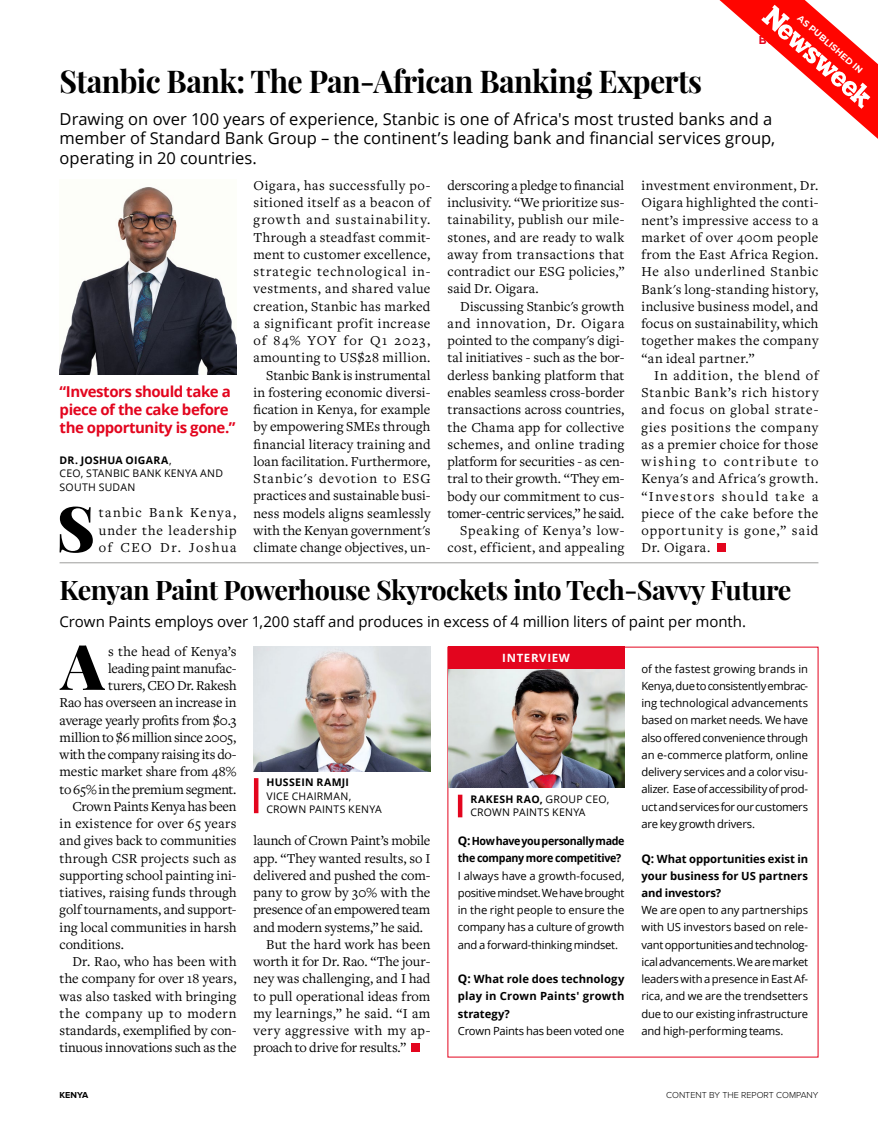
<style>
.page{position:relative;width:878px;height:1134px;background:#fff}
.page>*{position:absolute;margin:0;border:0;box-sizing:border-box;transform-origin:0 0}
.t1{font:900 62.85px "Playfair Display";color:#000}
.t2{font:700 31.5px "Playfair Display";letter-spacing:-.02em;color:#000;scale:.96 1}
.t3{font:700 27px "Playfair Display";letter-spacing:-.02em;color:#000}
.t4{font:16.5px/19.5px "Open Sans";color:#000}
.t5{font:15px "Open Sans";letter-spacing:-.005em;color:#000}
.t6{font:700 15px/18px "Open Sans";letter-spacing:-.03em;color:#e3051e}
.t7{font:14.25px/17.2px "Freight Text Pro";letter-spacing:.01em;color:#000;text-align:justify}
.t8{font:14.25px "Freight Text Pro";letter-spacing:-.015em;color:#000}
.t9{font:14.25px "Freight Text Pro";letter-spacing:-.01em;color:#000}
.t10{font:14.25px "Freight Text Pro";letter-spacing:-.02em;color:#000}
.t11{font:14.25px "Freight Text Pro";letter-spacing:-.025em;color:#000}
.t12{font:14.25px "Freight Text Pro";letter-spacing:.03em;color:#000}
.t13{font:14.25px "Freight Text Pro";letter-spacing:.04em;color:#000}
.t14{font:700 11.4px "Open Sans";letter-spacing:.06em;color:#fff}
.t15{font:11.25px/17.2px "Open Sans";letter-spacing:-.02em;color:#000;text-align:justify}
.t16{font:700 11.25px/17.2px "Open Sans";color:#000;text-align:justify}
.t17{font:700 11.25px/17.2px "Open Sans";letter-spacing:-.03em;color:#000;scale:.95 1}
.t18{font:10.5px/13.5px "Open Sans";letter-spacing:.025em;color:#000}
.t19{font:700 10.5px "Open Sans";letter-spacing:.03em;color:#000}
.t20{font:300 9px "Proxima Nova";color:#000}
.t21{font:700 9px "Proxima Nova";color:#000}
.t22{font:700 8.7px "Montserrat";color:#fff}
.s1{font-weight:700}
.s2{font-size:12px}
</style>
<div class="page">
<hr style="left:60px;top:563px;width:758px;height:1px;background:#9d9d9c">
<div style="left:717px;top:543px;width:9px;height:9px;background:#e3051e"></div>
<img style="left:60px;top:187px;width:176px;height:187px">
<div style="left:411px;top:1044px;width:9px;height:8px;background:#e3051e"></div>
<img style="left:448px;top:669px;width:176px;height:118px">
<div style="left:447px;top:646px;width:177px;height:23px;background:#e3051e"></div>
<hr style="left:458px;top:795px;width:4px;height:22px;background:#e3051e">
<img style="left:254px;top:647px;width:176px;height:125px">
<hr style="left:254px;top:778px;width:4px;height:35px;background:#e3051e">
<svg style="left:719px;top:0;width:159px;height:139px"></svg>
<h2 class="t2" style="left:60px;top:61px;width:671px">Stanbic Bank: The Pan-African Banking Experts</h2>
<p class="t4" style="left:60px;top:109px;width:717px">Drawing on over 100 years of experience, Stanbic is one of Africa's most trusted banks and a member of Standard Bank Group – the continent’s leading bank and financial services group, operating in 20 countries.</p>
<p class="t22" style="left:802px;top:12px;width:85px;rotate:41deg">AS PUBLISHED IN</p>
<p class="t6" style="left:60px;top:382px;width:177px">“Investors should take a piece of the cake before the opportunity is gone.”</p>
<p class="t18" style="left:60px;top:453px;width:165px"><span class="s1">DR. JOSHUA OIGARA</span>,<br>CEO, STANBIC BANK KENYA AND<br>SOUTH SUDAN</p>
<h1 class="t1" style="left:56px;top:488px;width:40px">S</h1>
<p class="t7" style="left:99px;top:504px;width:139px">tanbic Bank Kenya, under the leadership of CEO Dr. Joshua</p>
<p class="t7" style="left:253px;top:176px;width:178px;text-align:right">Oigara, has successfully po&shy;sitioned itself as a beacon of growth and sustainability.<br>Through a steadfast commit&shy;ment to customer excellence, strategic technological in&shy;vestments, and shared value creation, Stanbic has marked a significant profit increase of 84% YOY for Q1 2023, amounting to US$28 million.<br>Stanbic Bank is instrumental in fostering economic diversi&shy;fication in Kenya, for example by empowering SMEs through financial literacy training and loan facilitation. Furthermore,<br>Stanbic's devotion to ESG practices and sustainable busi&shy;ness models aligns seamlessly with the Kenyan government's climate change objectives, un-</p>
<p class="t7" style="left:447px;top:176px;width:178px">derscoring a pledge to financial inclusivity. “We prioritize sus&shy;tainability, publish our mile&shy;stones, and are ready to walk away from transactions that contradict our ESG policies,” said Dr. Oigara.</p>
<p class="t7" style="left:447px;top:297px;width:178px;text-align:right">Discussing Stanbic's growth and innovation, Dr. Oigara pointed to the company's digi&shy;tal initiatives - such as the bor&shy;derless banking platform that enables seamless cross-border transactions across countries, the Chama app for collective schemes, and online trading platform for securities - as cen&shy;tral to their growth. “They em&shy;body our commitment to cus&shy;tomer-centric services,” he said.<br>Speaking of Kenya’s low&shy;cost, efficient, and appealing</p>
<p class="t7" style="left:641px;top:176px;width:178px">investment environment, Dr.<br>Oigara highlighted the conti&shy;nent’s impressive access to a market of over 400m people from the East Africa Region.<br>He also underlined Stanbic Bank's long-standing history, inclusive business model, and focus on sustainability, which together makes the company “an ideal partner.”</p>
<p class="t7" style="left:641px;top:366px;width:178px;text-indent:13px">In addition, the blend of Stanbic Bank’s rich history and focus on global strate&shy;gies positions the company as a premier choice for those wishing to contribute to Kenya's and Africa's growth. “Investors should take a piece of the cake before the opportunity is gone,” said Dr. Oigara.</p>
<h3 class="t3" style="left:60px;top:573px;width:733px">Kenyan Paint Powerhouse Skyrockets into Tech-Savvy Future</h3>
<p class="t5" style="left:60px;top:612px;width:688px">Crown Paints employs over 1,200 staff and produces in excess of 4 million liters of paint per month.</p>
<h1 class="t1" style="left:61px;top:626px;width:45px">A</h1>
<p class="t7" style="left:108px;top:642px;width:130px">s the head of Kenya’s</p>
<p class="t9" style="left:108px;top:659px;width:130px">leading paint manufac-</p>
<p class="t10" style="left:108px;top:676px;width:130px">turers, CEO Dr. Rakesh</p>
<p class="t8" style="left:60px;top:693px;width:178px">Rao has overseen an increase in</p>
<p class="t8" style="left:60px;top:711px;width:178px">average yearly profits from $0.3</p>
<p class="t9" style="left:60px;top:728px;width:178px">million to $6 million since 2005,</p>
<p class="t10" style="left:60px;top:745px;width:178px">with the company raising its do-</p>
<p class="t7" style="left:60px;top:763px;width:178px">mestic market share from 48%</p>
<p class="t11" style="left:60px;top:780px;width:178px">to 65% in the premium segment.</p>
<p class="t9" style="left:72px;top:797px;width:166px">Crown Paints Kenya has been</p>
<p class="t7" style="left:60px;top:814px;width:178px">in existence for over 65 years</p>
<p class="t7" style="left:60px;top:832px;width:178px">and gives back to communities</p>
<p class="t7" style="left:60px;top:849px;width:178px">through CSR projects such as</p>
<p class="t7" style="left:60px;top:866px;width:178px">supporting school painting ini-</p>
<p class="t7" style="left:60px;top:883px;width:178px">tiatives, raising funds through</p>
<p class="t7" style="left:60px;top:901px;width:178px">golf tournaments, and support-</p>
<p class="t7" style="left:60px;top:918px;width:178px">ing local communities in harsh</p>
<p class="t9" style="left:60px;top:935px;width:66px">conditions.</p>
<p class="t7" style="left:72px;top:952px;width:166px">Dr. Rao, who has been with</p>
<p class="t7" style="left:60px;top:970px;width:178px">the company for over 18 years,</p>
<p class="t7" style="left:60px;top:987px;width:178px">was also tasked with bringing</p>
<p class="t13" style="left:60px;top:1004px;width:178px">the company up to modern</p>
<p class="t7" style="left:60px;top:1021px;width:178px">standards, exemplified by con-</p>
<p class="t8" style="left:60px;top:1038px;width:178px">tinuous innovations such as the</p>
<p class="t19" style="left:266px;top:775px;width:84px">HUSSEIN RAMJI</p>
<p class="t18" style="left:266px;top:789px;width:117px">VICE CHAIRMAN,<br>CROWN PAINTS KENYA</p>
<p class="t10" style="left:253px;top:831px;width:178px">launch of Crown Paint’s mobile</p>
<p class="t7" style="left:253px;top:849px;width:178px">app. “They wanted results, so I</p>
<p class="t9" style="left:253px;top:866px;width:178px">delivered and pushed the com-</p>
<p class="t7" style="left:253px;top:883px;width:178px">pany to grow by 30% with the</p>
<p class="t11" style="left:253px;top:900px;width:178px">presence of an empowered team</p>
<p class="t8" style="left:253px;top:918px;width:171px">and modern systems,” he said.</p>
<p class="t7" style="left:266px;top:935px;width:166px">But the hard work has been</p>
<p class="t8" style="left:253px;top:952px;width:178px">worth it for Dr. Rao. “The jour-</p>
<p class="t7" style="left:253px;top:970px;width:178px">ney was challenging, and I had</p>
<p class="t7" style="left:253px;top:987px;width:178px">to pull operational ideas from</p>
<p class="t7" style="left:253px;top:1004px;width:178px">my learnings,” he said. “I am</p>
<p class="t12" style="left:253px;top:1021px;width:178px">very aggressive with my ap-</p>
<p class="t8" style="left:253px;top:1038px;width:154px">proach to drive for results.”</p>
<p class="t14" style="left:502px;top:650px;width:69px">INTERVIEW</p>
<p class="t18" style="left:470px;top:792px;width:140px"><span class="s1">RAKESH RAO,</span> GROUP CEO,<br>CROWN PAINTS KENYA</p>
<p class="t17" style="left:458px;top:832px;width:177px"><span class="s2">Q:</span> How have you personally made the company more competitive?</p>
<p class="t15" style="left:458px;top:867px;width:168px">I always have a growth-focused, positive mindset. We have brought in the right people to ensure the company has a culture of growth and a forward-thinking mindset.</p>
<p class="t16" style="left:458px;top:970px;width:168px"><span class="s2">Q:</span> What role does technology play in Crown Paints' growth strategy?</p>
<p class="t15" style="left:458px;top:1022px;width:168px">Crown Paints has been voted one</p>
<p class="t15" style="left:641px;top:660px;width:168px">of the fastest growing brands in Kenya, due to consistently embrac&shy;ing technological advancements based on market needs. We have also offered convenience through an e-commerce platform, online delivery services and a color visu&shy;alizer. Ease of accessibility of prod&shy;uct and services for our customers are key growth drivers.</p>
<p class="t16" style="left:641px;top:850px;width:168px"><span class="s2">Q:</span> What opportunities exist in your business for US partners and investors?</p>
<p class="t15" style="left:641px;top:901px;width:168px">We are open to any partnerships with US investors based on rele&shy;vant opportunities and technolog&shy;ical advancements. We are market leaders with a presence in East Af&shy;rica, and we are the trendsetters due to our existing infrastructure and high-performing teams.</p>
<p class="t21" style="left:60px;top:1089px;width:30px">KENYA</p>
<p class="t20" style="left:666px;top:1091px;width:154px">CONTENT BY THE REPORT COMPANY</p>
</div>
